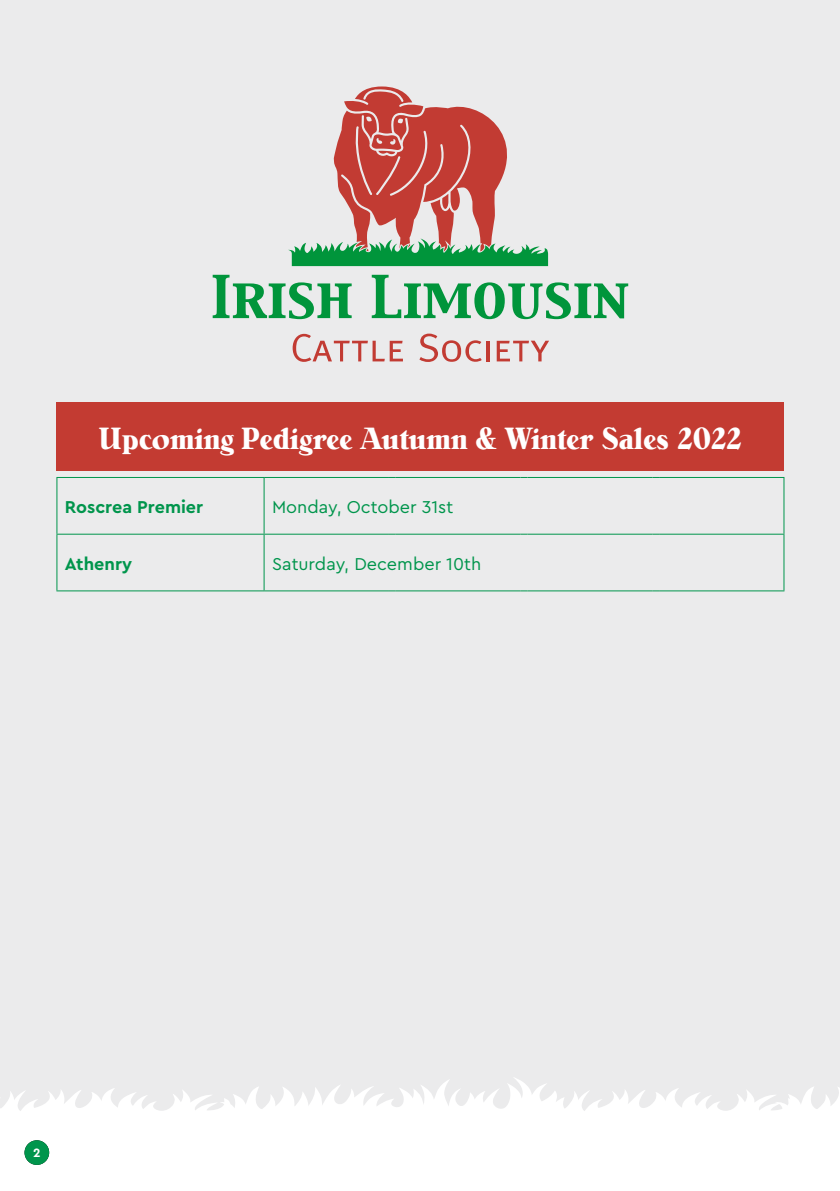
<style>
.page{position:relative;width:840px;height:1191px;background:#fff}
.page>*{position:absolute;margin:0;border:0;box-sizing:border-box;transform-origin:0 0}
.t1{font:700 condensed 32px "Bellini";color:#fff}
.t2{font:18px "Cera Pro";color:#00954c}
.t3{font:700 18px "Cera Pro";color:#00954c}
.t4{font:700 12.8px "Cera Pro";color:#fff}
</style>
<div class="page">
<div style="left:25px;top:1140px;width:24px;height:24px;background:#00954c;border-radius:50%"></div>
<div style="left:0;top:0;width:839px;height:1134px;background:#ebebec"></div>
<svg style="left:795px;top:1087px;width:44px;height:47px"></svg>
<svg style="left:0;top:1078px;width:795px;height:56px;fill:#fff"></svg>
<svg style="left:212px;top:275px;width:139px;height:44px"></svg>
<svg style="left:371px;top:275px;width:257px;height:44px"></svg>
<svg style="left:292px;top:334px;width:111px;height:28px"></svg>
<svg style="left:419px;top:333px;width:62px;height:29px"></svg>
<hr style="left:486px;top:341px;width:3px;height:20px;background:#c23b33">
<svg style="left:496px;top:341px;width:53px;height:20px"></svg>
<svg style="left:288px;top:86px;width:259px;height:180px"></svg>
<div style="left:57px;top:402px;width:726px;height:68px;background:#c33b32"></div>
<hr style="left:263px;top:478px;width:1px;height:55px;background:#00954c">
<hr style="left:263px;top:534px;width:1px;height:56px;background:#00954c">
<hr style="left:56px;top:477px;width:208px;height:1px;background:#00954c">
<hr style="left:56px;top:478px;width:1px;height:55px;background:#00954c">
<hr style="left:264px;top:477px;width:125px;height:1px;background:#00954c">
<hr style="left:395px;top:477px;width:125px;height:1px;background:#00954c">
<hr style="left:527px;top:477px;width:125px;height:1px;background:#00954c">
<hr style="left:658px;top:477px;width:126px;height:1px;background:#00954c">
<hr style="left:783px;top:478px;width:1px;height:55px;background:#00954c">
<hr style="left:56px;top:533px;width:208px;height:1px;background:#00954c">
<hr style="left:56px;top:534px;width:1px;height:56px;background:#00954c">
<hr style="left:264px;top:533px;width:125px;height:1px;background:#00954c">
<hr style="left:395px;top:533px;width:125px;height:1px;background:#00954c">
<hr style="left:527px;top:533px;width:125px;height:1px;background:#00954c">
<hr style="left:658px;top:533px;width:126px;height:1px;background:#00954c">
<hr style="left:783px;top:534px;width:1px;height:56px;background:#00954c">
<hr style="left:56px;top:590px;width:208px;height:1px;background:#00954c">
<hr style="left:264px;top:590px;width:125px;height:1px;background:#00954c">
<hr style="left:395px;top:590px;width:125px;height:1px;background:#00954c">
<hr style="left:527px;top:590px;width:125px;height:1px;background:#00954c">
<hr style="left:658px;top:590px;width:126px;height:1px;background:#00954c">
<h1 class="t1" style="left:98px;top:417px;width:645px">Upcoming Pedigree Autumn &amp; Winter Sales 2022</h1>
<p class="t3" style="left:65px;top:495px;width:140px">Roscrea Premier</p>
<p class="t2" style="left:272px;top:495px;width:183px">Monday, October 31st</p>
<p class="t3" style="left:65px;top:552px;width:69px">Athenry</p>
<p class="t2" style="left:272px;top:552px;width:210px">Saturday, December 10th</p>
<p class="t4" style="left:33px;top:1143px;width:9px">2</p>
</div>
